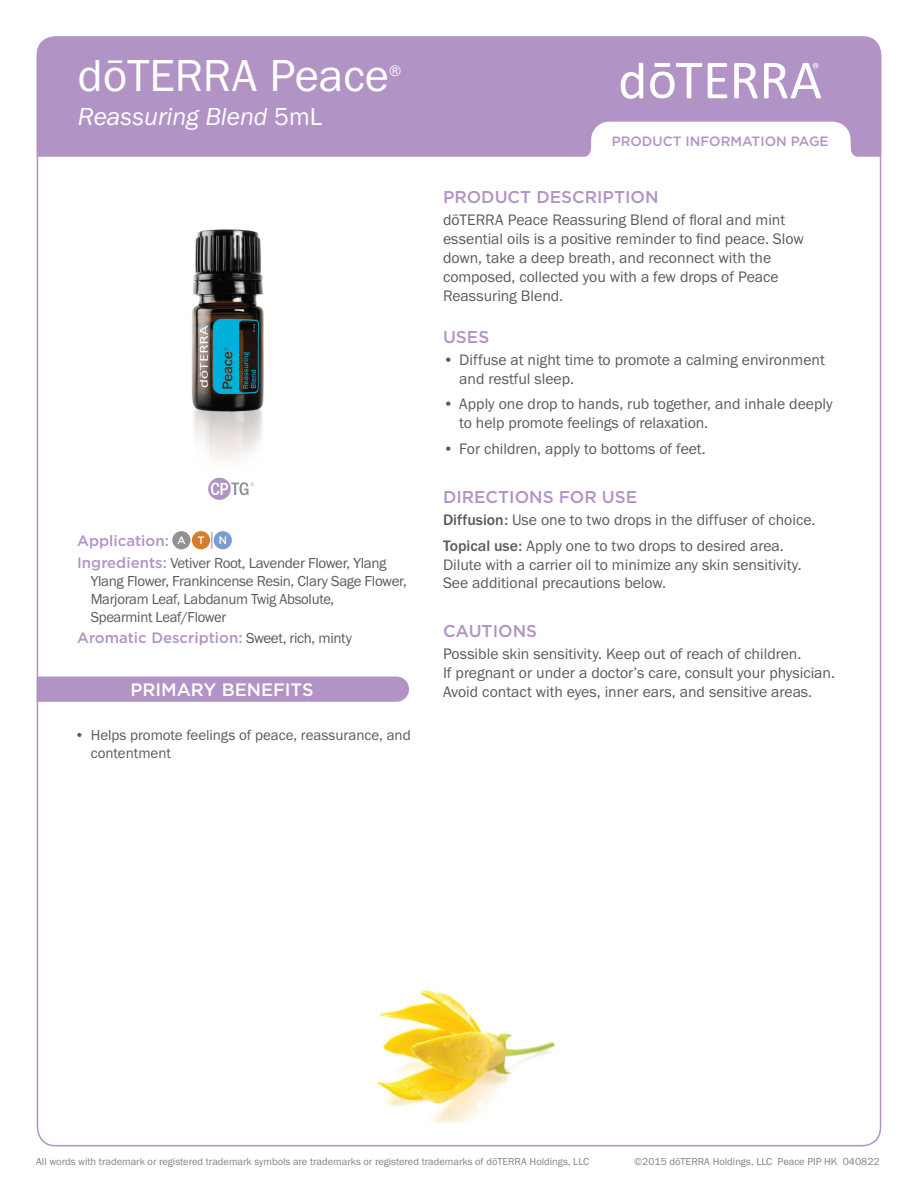
<style>
.page{position:relative;width:918px;height:1188px;background:#fff}
.page>*{position:absolute;margin:0;border:0;box-sizing:border-box;transform-origin:0 0}
.Main_H1{font:46.5px "Franklin Gothic URW Boo";color:#fff}
.Main_H2{font:25.5px "Franklin Gothic URW Boo Ita";color:#fff}
.t1{font:500 18px "Gotham";color:#fff}
.Purple_Headers{font:500 17.1px "Gotham";color:#b194c5}
.Body{font:15.75px/18.9px "Franklin Gothic URW Boo";color:#5a5a5d}
.Directions_Bold_Attr{font:15.75px/18.9px "Franklin Gothic URW Boo";color:#5a5a5d}
.Main_H1-2{font:15.75px "Franklin Gothic URW Boo";color:#fff}
.Oil_Attribute_Panel{font:15px/18px "Franklin Gothic URW Boo";letter-spacing:-.02em;color:#5a5a5d}
.Oil_Attribute_Panel-2{font:15px/18px "Franklin Gothic URW Boo";color:#5a5a5d}
.Oil_Attribute_Panel-3{font:500 15px "Gotham";color:#b194c5}
.t2{font:500 13.5px "Gotham";color:#b194c5}
.t3{font:10.5px "Franklin Gothic URW Boo";color:#808285}
.s1{font-family:"Franklin Gothic URW Boo"}
.s2{font-family:"Gotham";font-weight:500;color:#b194c5}
.s3{font-family:"Franklin Gothic URW Boo";font-weight:400;color:#5a5a5d}
.s4{font-family:"Franklin Gothic URW";font-weight:500}
</style>
<div class="page">
<div style="left:37px;top:36px;width:844px;height:121px;background:#b194c5"></div>
<svg style="left:734px;top:63px;width:24px;height:35px"></svg>
<svg style="left:708px;top:63px;width:19px;height:35px"></svg>
<svg style="left:650px;top:63px;width:52px;height:35px"></svg>
<svg style="left:621px;top:63px;width:22px;height:36px"></svg>
<svg style="left:764px;top:63px;width:57px;height:35px"></svg>
<svg style="left:581px;top:122px;width:280px;height:35px"></svg>
<img style="left:191px;top:229px;width:73px;height:230px">
<svg style="left:211px;top:532px;width:1px;height:17px"></svg>
<div style="left:172px;top:531px;width:19px;height:18px;background:#919295;border-radius:50%"></div>
<svg style="left:177px;top:536px;width:8px;height:8px"></svg>
<div style="left:192px;top:531px;width:18px;height:18px;background:#d77c29;border-radius:50%"></div>
<svg style="left:198px;top:536px;width:6px;height:8px"></svg>
<div style="left:214px;top:531px;width:18px;height:18px;background:#799cd1;border-radius:50%"></div>
<svg style="left:219px;top:536px;width:7px;height:8px"></svg>
<div style="left:37px;top:677px;width:372px;height:25px;background:#b194c5"></div>
<img style="left:377px;top:990px;width:178px;height:133px">
<svg style="left:208px;top:478px;width:46px;height:22px"></svg>
<p class="Main_H1" style="left:78px;top:47px;width:313px">dōTERRA Peace</p>
<p class="Main_H1-2" style="left:389px;top:61px;width:14px">®</p>
<p class="Main_H2" style="left:78px;top:100px;width:246px">Reassuring Blend <span class="s1">5mL</span></p>
<p class="Oil_Attribute_Panel-3" style="left:77px;top:531px;width:93px">Application:</p>
<p class="Oil_Attribute_Panel" style="left:91px;top:553px;width:318px;text-indent:-14px"><span class="s2">Ingredients:</span> Vetiver Root, Lavender Flower, Ylang Ylang Flower, Frankincense Resin, Clary Sage Flower, Marjoram Leaf, Labdanum Twig Absolute,<br>Spearmint Leaf/Flower</p>
<p class="Oil_Attribute_Panel-3" style="left:77px;top:628px;width:276px">Aromatic Description: <span class="s3">Sweet, rich, minty</span></p>
<p class="t1" style="left:130px;top:678px;width:185px">PRIMARY BENEFITS</p>
<p class="Oil_Attribute_Panel-2" style="left:91px;top:726px;width:322px;text-indent:-16px">• Helps promote feelings of peace, reassurance, and contentment</p>
<p class="t2" style="left:612px;top:132px;width:218px">PRODUCT INFORMATION PAGE</p>
<p class="Purple_Headers" style="left:443px;top:185px;width:217px">PRODUCT DESCRIPTION</p>
<p class="Body" style="left:443px;top:210px;width:362px">dōTERRA Peace Reassuring Blend of floral and mint essential oils is a positive reminder to find peace. Slow down, take a deep breath, and reconnect with the composed, collected you with a few drops of Peace Reassuring Blend.</p>
<p class="Purple_Headers" style="left:443px;top:325px;width:48px">USES</p>
<p class="Body" style="left:459px;top:350px;width:367px;text-indent:-16px">• Diffuse at night time to promote a calming environment and restful sleep.</p>
<p class="Body" style="left:459px;top:394px;width:375px;text-indent:-16px">• Apply one drop to hands, rub together, and inhale deeply to help promote feelings of relaxation.</p>
<p class="Body" style="left:443px;top:439px;width:264px">• For children, apply to bottoms of feet.</p>
<p class="Purple_Headers" style="left:443px;top:485px;width:196px">DIRECTIONS FOR USE</p>
<p class="Directions_Bold_Attr" style="left:443px;top:510px;width:374px"><span class="s4">Diffusion:</span> Use one to two drops in the diffuser of choice.</p>
<p class="Directions_Bold_Attr" style="left:443px;top:536px;width:360px"><span class="s4">Topical use:</span> Apply one to two drops to desired area.<br>Dilute with a carrier oil to minimize any skin sensitivity.<br>See additional precautions below.</p>
<p class="Purple_Headers" style="left:443px;top:620px;width:96px">CAUTIONS</p>
<p class="Body" style="left:443px;top:644px;width:394px">Possible skin sensitivity. Keep out of reach of children.<br>If pregnant or under a doctor’s care, consult your physician.<br>Avoid contact with eyes, inner ears, and sensitive areas.</p>
<p class="t3" style="left:36px;top:1155px;width:555px">All words with trademark or registered trademark symbols are trademarks or registered trademarks of dōTERRA Holdings, LLC</p>
<p class="t3" style="left:634px;top:1155px;width:247px">©2015 dōTERRA Holdings, LLC Peace PIP HK 040822</p>
</div>
